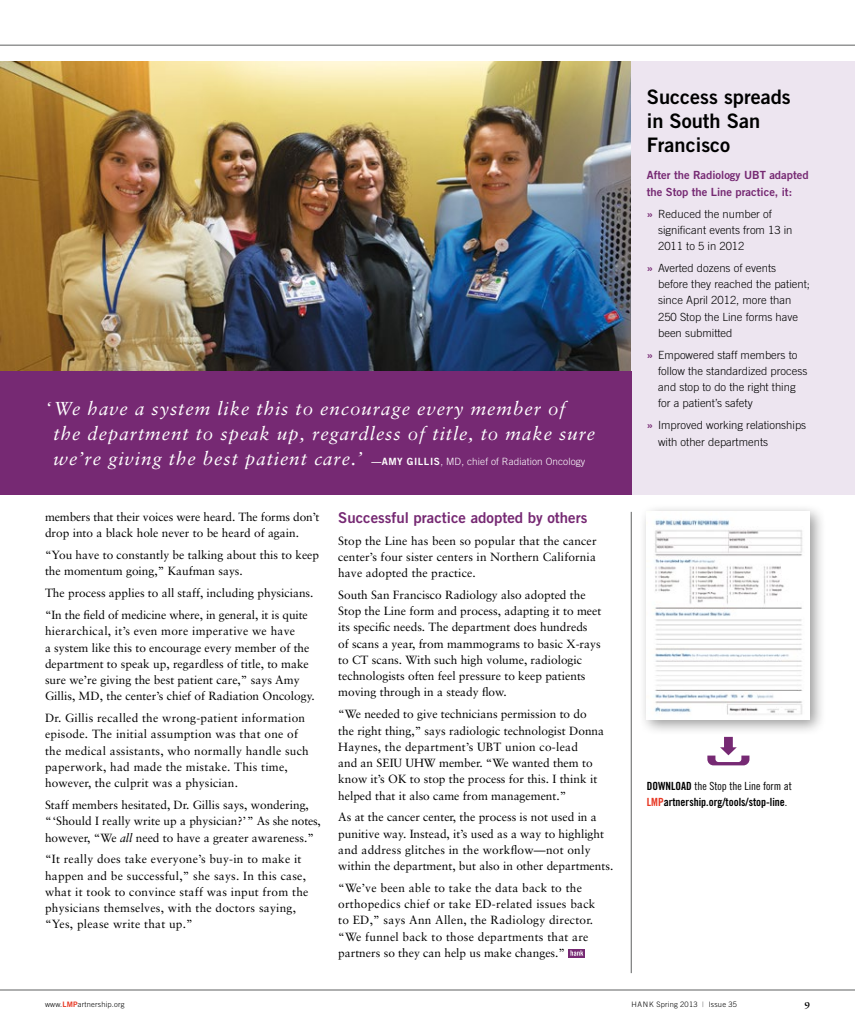
<style>
.page{position:relative;width:855px;height:1035px;background:#fff}
.page>*{position:absolute;margin:0;border:0;box-sizing:border-box;transform-origin:0 0}
.t1{font:20px/23.8px "Trade Gothic LT Std Bd 2";color:#000}
.t2{font:italic 18.75px/25px "Sabon";letter-spacing:.05em;color:#fff}
.t3{font:15px "Trade Gothic LT Std Bd 2";color:#762973}
.t4{font:11.88px/16.2px "Sabon";color:#000}
.t5{font:11.88px/16.2px "Sabon";letter-spacing:.02em;color:#000}
.t6{font:300 11.25px/16.2px "Trade Gothic LT Std";color:#000}
.t7{font:11.25px/16.2px "Trade Gothic LT Std Bd 2";color:#762973}
.t8{font:11.25px "Trade Gothic LT Std Bd Cn 20";color:#000}
.t9{font:11.25px "Trade Gothic LT Std Cn 18";color:#000}
.t10{font:700 10px "Sabon";color:#000}
.t11{font:300 7.5px "Trade Gothic LT Std";letter-spacing:.025em;color:#000}
.s1{font-family:"Trade Gothic LT Std Bd 2";font-style:normal;font-size:10px}
.s2{font-family:"Trade Gothic LT Std";font-weight:300;font-style:normal;font-size:10px}
.s3{font-style:italic}
.s4{font-family:"Trade Gothic LT Std Bd 2";font-weight:400;color:#762973}
.s5{font-family:"Trade Gothic LT Std Bd Cn 20"}
.s6{color:#e73723}
.s7{font-family:"Trade Gothic LT Std Cn 18"}
.s8{font-family:"Trade Gothic LT Std Bd 2";font-weight:400;color:#e73723}
.s9{color:#5f6060}
</style>
<div class="page">
<hr style="left:0;top:990px;width:855px;height:1px;background:#5f6060">
<svg style="left:568px;top:949px;width:17px;height:8px"></svg>
<svg style="left:571px;top:950px;width:12px;height:6px"></svg>
<hr style="left:631px;top:512px;width:1px;height:461px;background:#5f6060">
<img style="left:0;top:62px;width:631px;height:309px">
<div style="left:631px;top:62px;width:224px;height:433px;background:#ede5f0"></div>
<hr style="left:0;top:45px;width:855px;height:1px;background:#5f6060">
<div style="left:639px;top:504px;width:187px;height:232px;background:#000;opacity:.4"></div>
<img style="left:647px;top:512px;width:163px;height:208px">
<div style="left:0;top:371px;width:631px;height:124px;background:#762973"></div>
<svg style="left:707px;top:737px;width:42px;height:28px"></svg>
<h2 class="t2" style="left:54px;top:396px;width:543px;text-indent:-8px">‘We have a system like this to encourage every member of the department to speak up, regardless of title, to make sure we’re giving the best patient care.’ <span class="s1">—AMY GILLIS</span><span class="s2">, MD, chief of Radiation Oncology</span></h2>
<p class="t4" style="left:45px;top:509px;width:276px">members that their voices were heard. The forms don’t drop into a black hole never to be heard of again.</p>
<p class="t4" style="left:45px;top:547px;width:276px">“You have to constantly be talking about this to keep the momentum going,” Kaufman says.</p>
<p class="t4" style="left:45px;top:582px;width:270px;line-height:21.9px">The process applies to all staff, including physicians. “In the field of medicine where, in general, it is quite</p>
<p class="t4" style="left:45px;top:623px;width:271px">hierarchical, it’s even more imperative we have<br>a system like this to encourage every member of the department to speak up, regardless of title, to make sure we’re giving the best patient care,” says Amy Gillis, MD, the center’s chief of Radiation Oncology.</p>
<p class="t5" style="left:45px;top:710px;width:265px">Dr. Gillis recalled the wrong-patient information episode. The initial assumption was that one of the medical assistants, who normally handle such paperwork, had made the mistake. This time, however, the culprit was a physician.</p>
<p class="t4" style="left:45px;top:797px;width:277px">Staff members hesitated, Dr. Gillis says, wondering, “‘Should I really write up a physician?’” As she notes, however, “We <span class="s3">all</span> need to have a greater awareness.”</p>
<p class="t5" style="left:45px;top:851px;width:265px">“It really does take everyone’s buy-in to make it happen and be successful,” she says. In this case, what it took to convince staff was input from the physicians themselves, with the doctors saying, “Yes, please write that up.”</p>
<p class="t3" style="left:338px;top:508px;width:251px">Successful practice adopted by others</p>
<p class="t4" style="left:338px;top:532px;width:260px;text-align:justify">Stop the Line has been so popular that the cancer center’s four sister centers in Northern California have adopted the practice.</p>
<p class="t4" style="left:338px;top:587px;width:265px">South San Francisco Radiology also adopted the Stop the Line form and process, adapting it to meet its specific needs. The department does hundreds<br>of scans a year, from mammograms to basic X-rays to CT scans. With such high volume, radiologic technologists often feel pressure to keep patients moving through in a steady flow.</p>
<p class="t4" style="left:338px;top:706px;width:267px">“We needed to give technicians permission to do the right thing,” says radiologic technologist Donna Haynes, the department’s UBT union co-lead<br>and an SEIU UHW member. “We wanted them to know it’s OK to stop the process for this. I think it helped that it also came from management.”</p>
<p class="t4" style="left:338px;top:809px;width:277px">As at the cancer center, the process is not used in a punitive way. Instead, it’s used as a way to highlight and address glitches in the workflow—not only within the department, but also in other departments.</p>
<p class="t5" style="left:338px;top:880px;width:259px">“We’ve been able to take the data back to the orthopedics chief or take ED-related issues back to ED,” says Ann Allen, the Radiology director. “We funnel back to those departments that are partners so they can help us make changes.”</p>
<h1 class="t1" style="left:647px;top:85px;width:145px">Success spreads in South San<br>Francisco</h1>
<p class="t7" style="left:647px;top:167px;width:163px">After the Radiology UBT adapted the Stop the Line practice, it:</p>
<p class="t6" style="left:658px;top:205px;width:136px;text-indent:-11px"><span class="s4">»</span> Reduced the number of significant events from 13 in<br>2011 to 5 in 2012</p>
<p class="t6" style="left:658px;top:260px;width:153px;text-indent:-11px"><span class="s4">»</span> Averted dozens of events<br>before they reached the patient; since April 2012, more than<br>250 Stop the Line forms have been submitted</p>
<p class="t6" style="left:658px;top:346px;width:151px;text-indent:-11px"><span class="s4">»</span> Empowered staff members to follow the standardized process and stop to do the right thing for a patient’s safety</p>
<p class="t6" style="left:658px;top:417px;width:150px;text-indent:-11px"><span class="s4">»</span> Improved working relationships with other departments</p>
<p class="t9" style="left:647px;top:779px;width:146px"><span class="s5">DOWNLOAD</span> the Stop the Line form at</p>
<p class="t8" style="left:647px;top:795px;width:142px"><span class="s6">LMP</span>artnership.org/tools/stop-line<span class="s7">.</span></p>
<p class="t11" style="left:45px;top:1000px;width:81px">www.<span class="s8">LMP</span>artnership.org</p>
<p class="t11" style="left:631px;top:1000px;width:107px">HANK Spring 2013 <span class="s9">|</span> Issue 35</p>
<p class="t10" style="left:804px;top:999px;width:7px">9</p>
</div>
